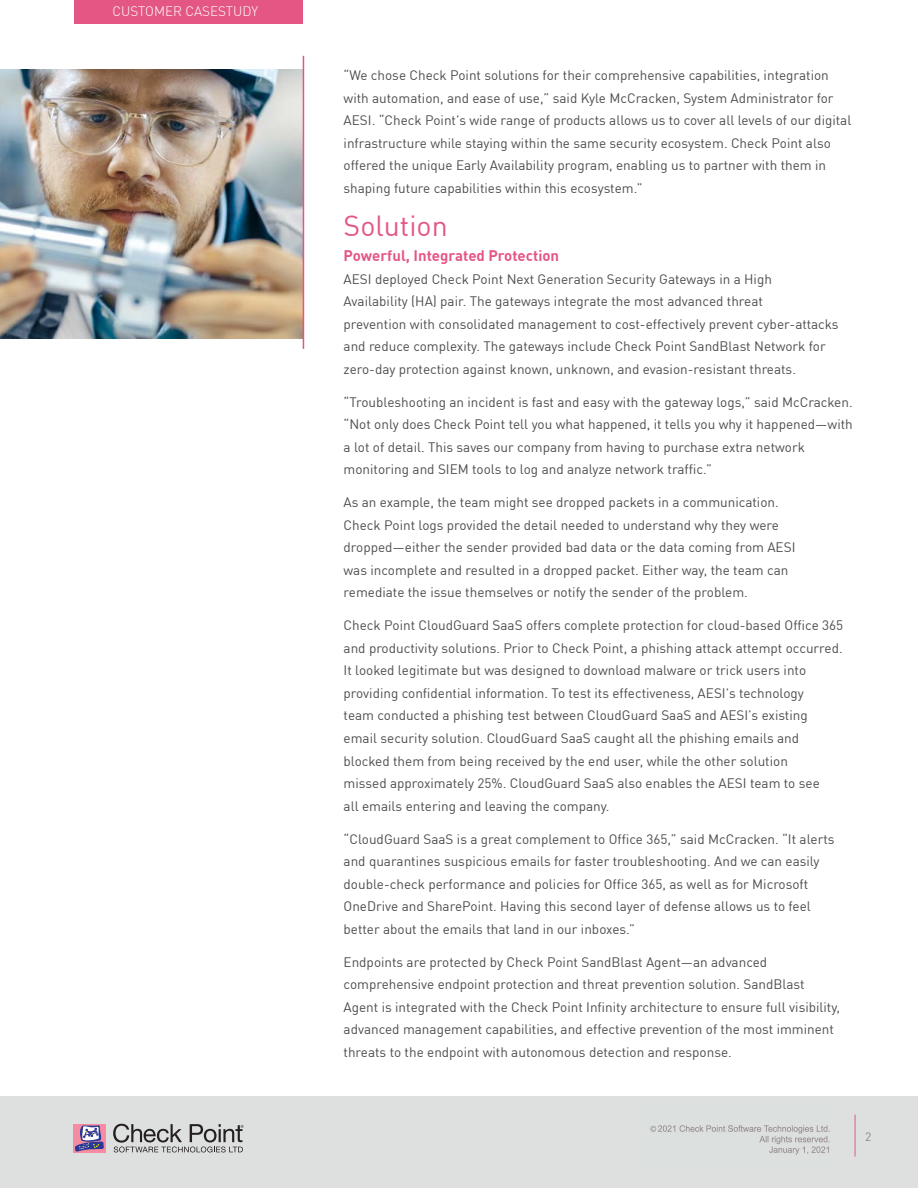
<style>
.page{position:relative;width:918px;height:1188px;background:#fff}
.page>*{position:absolute;margin:0;border:0;box-sizing:border-box;transform-origin:0 0}
.t1{font:28.5px "DIN Pro";color:#e45785}
.t2{font:700 15px "DIN Pro";color:#e65684}
.t3{font:13.5px/22.5px "DIN Pro";color:#4c4d4f}
.t4{font:300 13.5px "DIN Pro";color:#fff}
.t5{font:12px "DIN Pro";color:#8c858c}
</style>
<div class="page">
<img style="left:0;top:70px;width:303px;height:269px">
<div style="left:0;top:1097px;width:918px;height:91px;background:#dee0e0"></div>
<div style="left:74px;top:1124px;width:32px;height:28px;background:#f58ca1"></div>
<svg style="left:75px;top:1125px;width:29px;height:27px"></svg>
<svg style="left:113px;top:1124px;width:131px;height:28px"></svg>
<hr style="left:855px;top:1115px;width:1px;height:41px;background:#e35785">
<div style="left:74px;top:0;width:229px;height:24px;background:#e45785"></div>
<hr style="left:303px;top:56px;width:1px;height:293px;background:#e35785">
<img style="left:650px;top:1125px;width:180px;height:30px">
<p class="t4" style="left:112px;top:1px;width:147px">CUSTOMER CASESTUDY</p>
<p class="t3" style="left:344px;top:63px;width:509px">“We chose Check Point solutions for their comprehensive capabilities, integration with automation, and ease of use,” said Kyle McCracken, System Administrator for AESI. “Check Point’s wide range of products allows us to cover all levels of our digital infrastructure while staying within the same security ecosystem. Check Point also offered the unique Early Availability program, enabling us to partner with them in shaping future capabilities within this ecosystem.”</p>
<h1 class="t1" style="left:344px;top:204px;width:106px">Solution</h1>
<p class="t2" style="left:344px;top:244px;width:217px">Powerful, Integrated Protection</p>
<p class="t3" style="left:344px;top:267px;width:497px">AESI deployed Check Point Next Generation Security Gateways in a High Availability (HA) pair. The gateways integrate the most advanced threat<br>prevention with consolidated management to cost-effectively prevent cyber-attacks and reduce complexity. The gateways include Check Point SandBlast Network for zero-day protection against known, unknown, and evasion-resistant threats.</p>
<p class="t3" style="left:344px;top:390px;width:511px">“Troubleshooting an incident is fast and easy with the gateway logs,” said McCracken. “Not only does Check Point tell you what happened, it tells you why it happened—with a lot of detail. This saves our company from having to purchase extra network monitoring and SIEM tools to log and analyze network traffic.”</p>
<p class="t3" style="left:344px;top:490px;width:453px">As an example, the team might see dropped packets in a communication.<br>Check Point logs provided the detail needed to understand why they were dropped—either the sender provided bad data or the data coming from AESI was incomplete and resulted in a dropped packet. Either way, the team can remediate the issue themselves or notify the sender of the problem.</p>
<p class="t3" style="left:344px;top:613px;width:501px">Check Point CloudGuard SaaS offers complete protection for cloud-based Office 365 and productivity solutions. Prior to Check Point, a phishing attack attempt occurred.<br>It looked legitimate but was designed to download malware or trick users into providing confidential information. To test its effectiveness, AESI’s technology<br>team conducted a phishing test between CloudGuard SaaS and AESI’s existing email security solution. CloudGuard SaaS caught all the phishing emails and blocked them from being received by the end user, while the other solution<br>missed approximately 25%. CloudGuard SaaS also enables the AESI team to see<br>all emails entering and leaving the company.</p>
<p class="t3" style="left:344px;top:827px;width:492px">“CloudGuard SaaS is a great complement to Office 365,” said McCracken. “It alerts and quarantines suspicious emails for faster troubleshooting. And we can easily double-check performance and policies for Office 365, as well as for Microsoft OneDrive and SharePoint. Having this second layer of defense allows us to feel better about the emails that land in our inboxes.”</p>
<p class="t3" style="left:344px;top:950px;width:498px">Endpoints are protected by Check Point SandBlast Agent—an advanced comprehensive endpoint protection and threat prevention solution. SandBlast Agent is integrated with the Check Point Infinity architecture to ensure full visibility, advanced management capabilities, and effective prevention of the most imminent threats to the endpoint with autonomous detection and response.</p>
<p class="t5" style="left:865px;top:1127px;width:8px">2</p>
</div>
